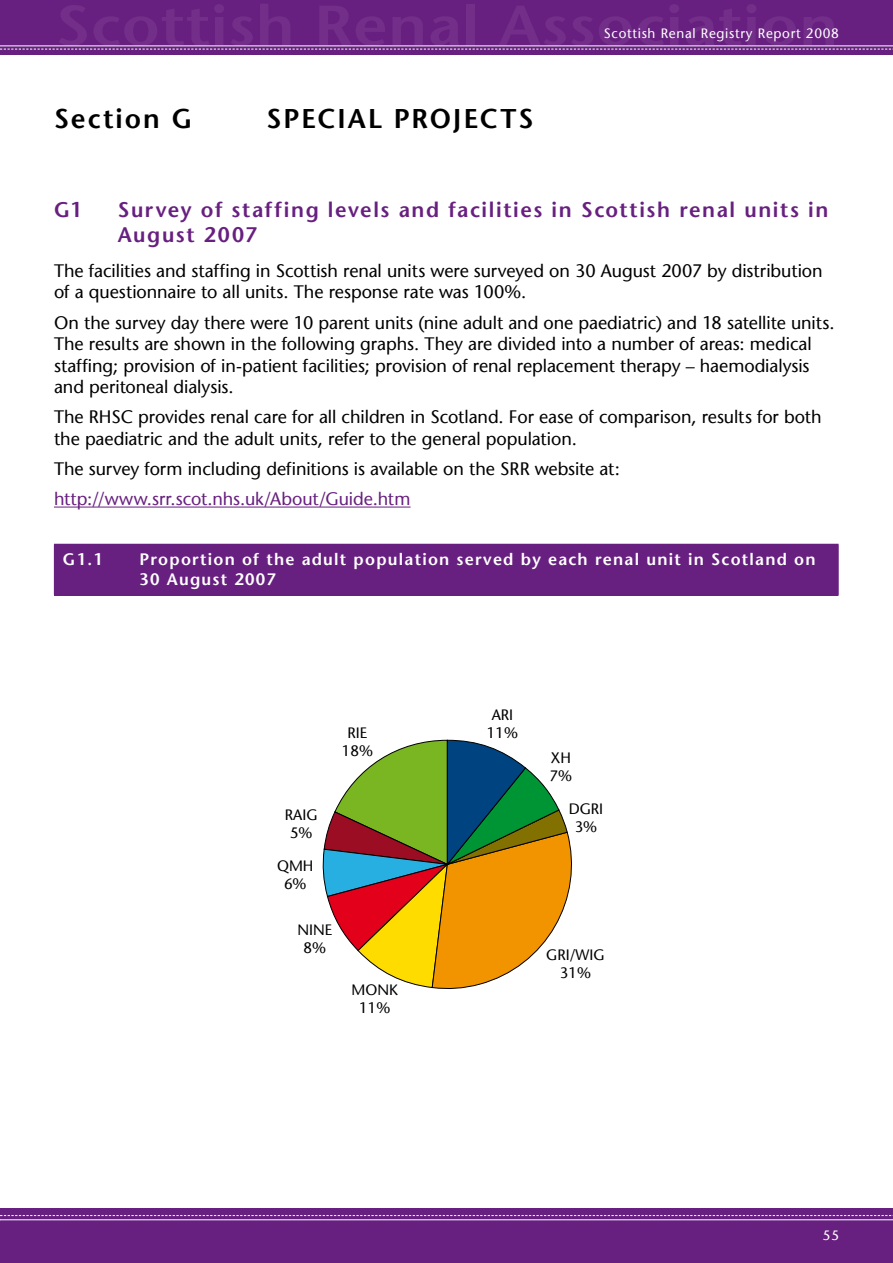
<style>
.page{position:relative;width:893px;height:1263px;background:#fff}
.page>*{position:absolute;margin:0;border:0;box-sizing:border-box;transform-origin:0 0}
.Section_title{font:600 27px "Stone Sans";letter-spacing:.075em;color:#000}
.Heading_1{font:600 21px/25.2px "Stone Sans";letter-spacing:.075em;color:#682080}
.Body{font:18px/21.6px "Stone Sans";letter-spacing:-.005em;color:#000}
.Body-2{font:18px "Stone Sans";letter-spacing:-.005em;color:#682080}
.chart_table_title{font:600 16.5px/19.8px "Stone Sans";letter-spacing:.075em;color:#fff}
.t1{font:15px/18px "Stone Sans";color:#000;text-align:center}
.t2{font:13.5px "Stone Sans";letter-spacing:.05em;color:#fff}
</style>
<div class="page">
<div style="left:0;top:0;width:893px;height:54px;background:#682080"></div>
<div style="left:0;top:1209px;width:893px;height:54px;background:#682080"></div>
<svg style="left:0;top:48px;width:893px;height:2px"></svg>
<hr style="left:0;top:46px;width:893px;height:1px;background:#fff">
<svg style="left:0;top:1215px;width:893px;height:2px"></svg>
<hr style="left:0;top:1219px;width:893px;height:1px;background:#fff">
<hr style="left:54px;top:507px;width:357px;height:1px;background:#682080">
<div style="left:54px;top:544px;width:784px;height:51px;background:#682080"></div>
<hr style="left:54px;top:544px;width:785px;height:1px;background:#682080">
<hr style="left:838px;top:545px;width:1px;height:50px;background:#682080">
<hr style="left:54px;top:595px;width:785px;height:1px;background:#682080">
<svg style="left:322px;top:739px;width:250px;height:250px"></svg>
<p class="Section_title" style="left:54px;top:103px;width:140px">Section G</p>
<p class="Section_title" style="left:267px;top:103px;width:268px">SPECIAL PROJECTS</p>
<p class="t2" style="left:604px;top:25px;width:237px">Scottish Renal Registry Report 2008</p>
<p class="Heading_1" style="left:54px;top:197px;width:30px">G1</p>
<p class="Heading_1" style="left:118px;top:197px;width:712px">Survey of staffing levels and facilities in Scottish renal units in<br>August 2007</p>
<p class="Body" style="left:54px;top:260px;width:770px">The facilities and staffing in Scottish renal units were surveyed on 30 August 2007 by distribution of a questionnaire to all units. The response rate was 100%.</p>
<p class="Body" style="left:54px;top:311px;width:782px">On the survey day there were 10 parent units (nine adult and one paediatric) and 18 satellite units.<br>The results are shown in the following graphs. They are divided into a number of areas: medical staffing; provision of in-patient facilities; provision of renal replacement therapy – haemodialysis and peritoneal dialysis.</p>
<p class="Body" style="left:54px;top:406px;width:769px">The RHSC provides renal care for all children in Scotland. For ease of comparison, results for both the paediatric and the adult units, refer to the general population.</p>
<p class="Body" style="left:54px;top:458px;width:567px">The survey form including definitions is available on the SRR website at:</p>
<p class="Body-2" style="left:54px;top:488px;width:358px">http://www.srr.scot.nhs.uk/About/Guide.htm</p>
<p class="chart_table_title" style="left:63px;top:549px;width:41px">G1.1</p>
<p class="chart_table_title" style="left:139px;top:549px;width:678px">Proportion of the adult population served by each renal unit in Scotland on<br>30 August 2007</p>
<p class="t1" style="left:342px;top:724px;width:33px">RIE<br>18%</p>
<p class="t1" style="left:285px;top:806px;width:34px">RAIG<br>5%</p>
<p class="t1" style="left:277px;top:857px;width:38px">QMH<br>6%</p>
<p class="t1" style="left:297px;top:921px;width:36px">NINE<br>8%</p>
<p class="t1" style="left:352px;top:981px;width:48px">MONK<br>11%</p>
<p class="t1" style="left:487px;top:706px;width:33px">ARI<br>11%</p>
<p class="t1" style="left:549px;top:749px;width:24px;text-align:left">XH<br>7%</p>
<p class="t1" style="left:569px;top:799px;width:36px">DGRI<br>3%</p>
<p class="t1" style="left:546px;top:945px;width:60px">GRI/WIG<br>31%</p>
<p class="t2" style="left:823px;top:1227px;width:18px">55</p>
</div>
